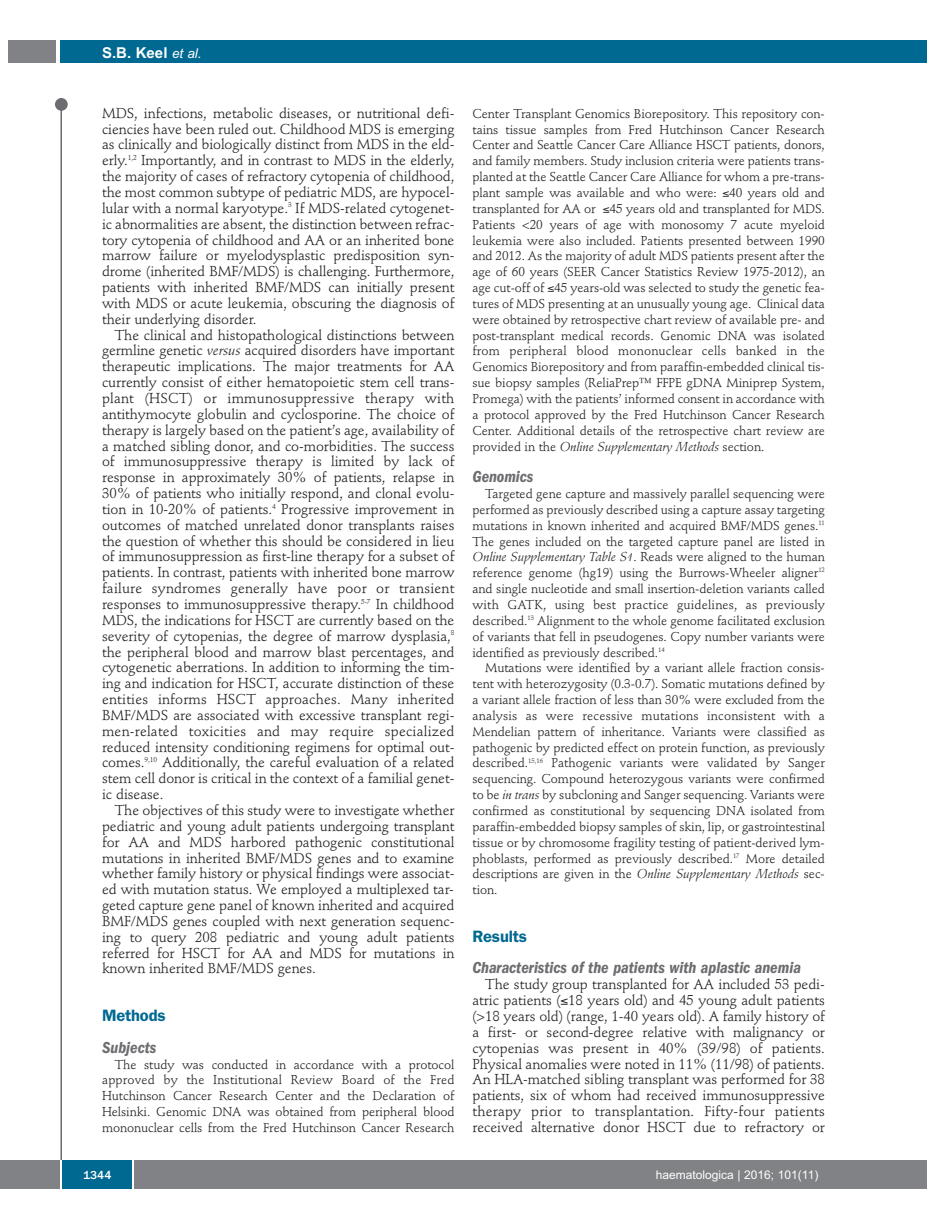
<style>
.page{position:relative;width:927px;height:1225px;background:#fff}
.page>*{position:absolute;margin:0;border:0;box-sizing:border-box;transform-origin:0 0}
.t1{font:italic 600 condensed 16.5px "Franklin Gothic";color:#6c6d70}
.t2{font:600 16.5px "Franklin Gothic";letter-spacing:-.01em;color:#006991}
.t3{font:700 15px "Arial";color:#fff}
.t4{font:14.25px/15.9px "Stempel Schneidler";letter-spacing:-.005em;color:#231f20;text-align:justify}
.t5{font:12.75px/15.9px "Stempel Schneidler";letter-spacing:-.005em;color:#231f20;text-align:justify}
.t6{font:12px "Arial";color:#fff}
.t7{font:500 12px "Franklin Gothic";color:#fff}
.s1{font-weight:400;font-style:italic;font-size:13.5px}
.s2{font-style:italic}
</style>
<div class="page">
<div style="left:911px;top:40px;width:16px;height:22px;background:#006991"></div>
<div style="left:910px;top:1160px;width:17px;height:28px;background:#808285"></div>
<div style="left:55px;top:98px;width:13px;height:13px;background:#6c6d70;border-radius:50%"></div>
<hr style="left:60px;top:101px;width:2px;height:1061px;background:#6c6d70">
<div style="left:60px;top:40px;width:852px;height:22px;background:#006991"></div>
<div style="left:9px;top:40px;width:47px;height:22px;background:#808285"></div>
<div style="left:0;top:1160px;width:911px;height:28px;background:#808285"></div>
<div style="left:62px;top:1160px;width:71px;height:28px;background:#006991"></div>
<hr style="left:60px;top:1160px;width:2px;height:28px;background:#fff">
<svg style="left:133px;top:1160px;width:1px;height:28px"></svg>
<p class="t3" style="left:102px;top:44px;width:101px">S.B. Keel <span class="s1">et al.</span></p>
<p class="t4" style="left:102px;top:106px;width:354px">MDS, infections, metabolic diseases, or nutritional defi&shy;ciencies have been ruled out. Childhood MDS is emerging as clinically and biologically distinct from MDS in the eld&shy;erly.<sup>1,2</sup> Importantly, and in contrast to MDS in the elderly, the majority of cases of refractory cytopenia of childhood, the most common subtype of pediatric MDS, are hypocel&shy;lular with a normal karyotype.<sup>3</sup> If MDS-related cytogenet&shy;ic abnormalities are absent, the distinction between refrac&shy;tory cytopenia of childhood and AA or an inherited bone marrow failure or myelodysplastic predisposition syn&shy;drome (inherited BMF/MDS) is challenging. Furthermore, patients with inherited BMF/MDS can initially present with MDS or acute leukemia, obscuring the diagnosis of their underlying disorder.</p>
<p class="t4" style="left:102px;top:328px;width:354px;text-indent:13px">The clinical and histopathological distinctions between germline genetic <span class="s2">versus</span> acquired disorders have important therapeutic implications. The major treatments for AA currently consist of either hematopoietic stem cell trans&shy;plant (HSCT) or immunosuppressive therapy with antithymocyte globulin and cyclosporine. The choice of therapy is largely based on the patient’s age, availability of a matched sibling donor, and co-morbidities. The success of immunosuppressive therapy is limited by lack of response in approximately 30% of patients, relapse in 30% of patients who initially respond, and clonal evolu&shy;tion in 10-20% of patients.<sup>4</sup> Progressive improvement in outcomes of matched unrelated donor transplants raises the question of whether this should be considered in lieu of immunosuppression as first-line therapy for a subset of patients. In contrast, patients with inherited bone marrow failure syndromes generally have poor or transient responses to immunosuppressive therapy.<sup>5-7</sup> In childhood MDS, the indications for HSCT are currently based on the severity of cytopenias, the degree of marrow dysplasia,<sup>8 </sup>the peripheral blood and marrow blast percentages, and cytogenetic aberrations. In addition to informing the tim&shy;ing and indication for HSCT, accurate distinction of these entities informs HSCT approaches. Many inherited BMF/MDS are associated with excessive transplant regi&shy;men-related toxicities and may require specialized reduced intensity conditioning regimens for optimal out&shy;comes.<sup>9,10</sup> Additionally, the careful evaluation of a related stem cell donor is critical in the context of a familial genet&shy;ic disease.</p>
<p class="t4" style="left:102px;top:803px;width:354px;text-indent:13px">The objectives of this study were to investigate whether pediatric and young adult patients undergoing transplant for AA and MDS harbored pathogenic constitutional mutations in inherited BMF/MDS genes and to examine whether family history or physical findings were associat&shy;ed with mutation status. We employed a multiplexed tar&shy;geted capture gene panel of known inherited and acquired BMF/MDS genes coupled with next generation sequenc&shy;ing to query 208 pediatric and young adult patients referred for HSCT for AA and MDS for mutations in known inherited BMF/MDS genes.</p>
<p class="t2" style="left:102px;top:1009px;width:65px">Methods</p>
<p class="t1" style="left:102px;top:1041px;width:56px">Subjects</p>
<p class="t5" style="left:102px;top:1057px;width:354px;text-indent:13px">The study was conducted in accordance with a protocol approved by the Institutional Review Board of the Fred Hutchinson Cancer Research Center and the Declaration of Helsinki. Genomic DNA was obtained from peripheral blood mononuclear cells from the Fred Hutchinson Cancer Research</p>
<p class="t5" style="left:472px;top:107px;width:354px">Center Transplant Genomics Biorepository. This repository con&shy;tains tissue samples from Fred Hutchinson Cancer Research Center and Seattle Cancer Care Alliance HSCT patients, donors, and family members. Study inclusion criteria were patients trans&shy;planted at the Seattle Cancer Care Alliance for whom a pre-trans&shy;plant sample was available and who were: ≤40 years old and transplanted for AA or ≤45 years old and transplanted for MDS.<br>Patients &lt;20 years of age with monosomy 7 acute myeloid leukemia were also included. Patients presented between 1990 and 2012. As the majority of adult MDS patients present after the age of 60 years (SEER Cancer Statistics Review 1975-2012), an age cut-off of ≤45 years-old was selected to study the genetic fea&shy;tures of MDS presenting at an unusually young age. Clinical data were obtained by retrospective chart review of available pre- and post-transplant medical records. Genomic DNA was isolated from peripheral blood mononuclear cells banked in the Genomics Biorepository and from paraffin-embedded clinical tis&shy;sue biopsy samples (ReliaPrep™ FFPE gDNA Miniprep System, Promega) with the patients’ informed consent in accordance with a protocol approved by the Fred Hutchinson Cancer Research Center. Additional details of the retrospective chart review are provided in the <span class="s2">Online Supplementary Methods</span> section.</p>
<p class="t1" style="left:472px;top:471px;width:62px">Genomics</p>
<p class="t5" style="left:472px;top:487px;width:354px;text-indent:13px">Targeted gene capture and massively parallel sequencing were performed as previously described using a capture assay targeting mutations in known inherited and acquired BMF/MDS genes.<sup>11<br></sup>The genes included on the targeted capture panel are listed in <span class="s2">Online Supplementary Table S1</span>. Reads were aligned to the human reference genome (hg19) using the Burrows-Wheeler aligner<sup>12 </sup>and single nucleotide and small insertion-deletion variants called with GATK, using best practice guidelines, as previously described.<sup>13</sup> Alignment to the whole genome facilitated exclusion of variants that fell in pseudogenes. Copy number variants were identified as previously described.<sup>14</sup></p>
<p class="t5" style="left:472px;top:661px;width:354px;text-indent:13px">Mutations were identified by a variant allele fraction consis&shy;tent with heterozygosity (0.3-0.7). Somatic mutations defined by a variant allele fraction of less than 30% were excluded from the analysis as were recessive mutations inconsistent with a Mendelian pattern of inheritance. Variants were classified as pathogenic by predicted effect on protein function, as previously described.<sup>15,16</sup> Pathogenic variants were validated by Sanger sequencing. Compound heterozygous variants were confirmed to be <span class="s2">in trans</span> by subcloning and Sanger sequencing. Variants were confirmed as constitutional by sequencing DNA isolated from paraffin-embedded biopsy samples of skin, lip, or gastrointestinal tissue or by chromosome fragility testing of patient-derived lym&shy;phoblasts, performed as previously described.<sup>17</sup> More detailed descriptions are given in the <span class="s2">Online Supplementary Methods</span> sec&shy;tion.</p>
<p class="t2" style="left:472px;top:930px;width:56px">Results</p>
<p class="t1" style="left:472px;top:962px;width:330px">Characteristics of the patients with aplastic anemia</p>
<p class="t4" style="left:472px;top:978px;width:354px;text-indent:13px">The study group transplanted for AA included 53 pedi&shy;atric patients (≤18 years old) and 45 young adult patients (&gt;18 years old) (range, 1-40 years old). A family history of a first- or second-degree relative with malignancy or cytopenias was present in 40% (39/98) of patients.<br>Physical anomalies were noted in 11% (11/98) of patients.<br>An HLA-matched sibling transplant was performed for 38 patients, six of whom had received immunosuppressive therapy prior to transplantation. Fifty-four patients received alternative donor HSCT due to refractory or</p>
<p class="t7" style="left:83px;top:1167px;width:30px">1344</p>
<p class="t6" style="left:656px;top:1167px;width:164px">haematologica | 2016; 101(11)</p>
</div>
